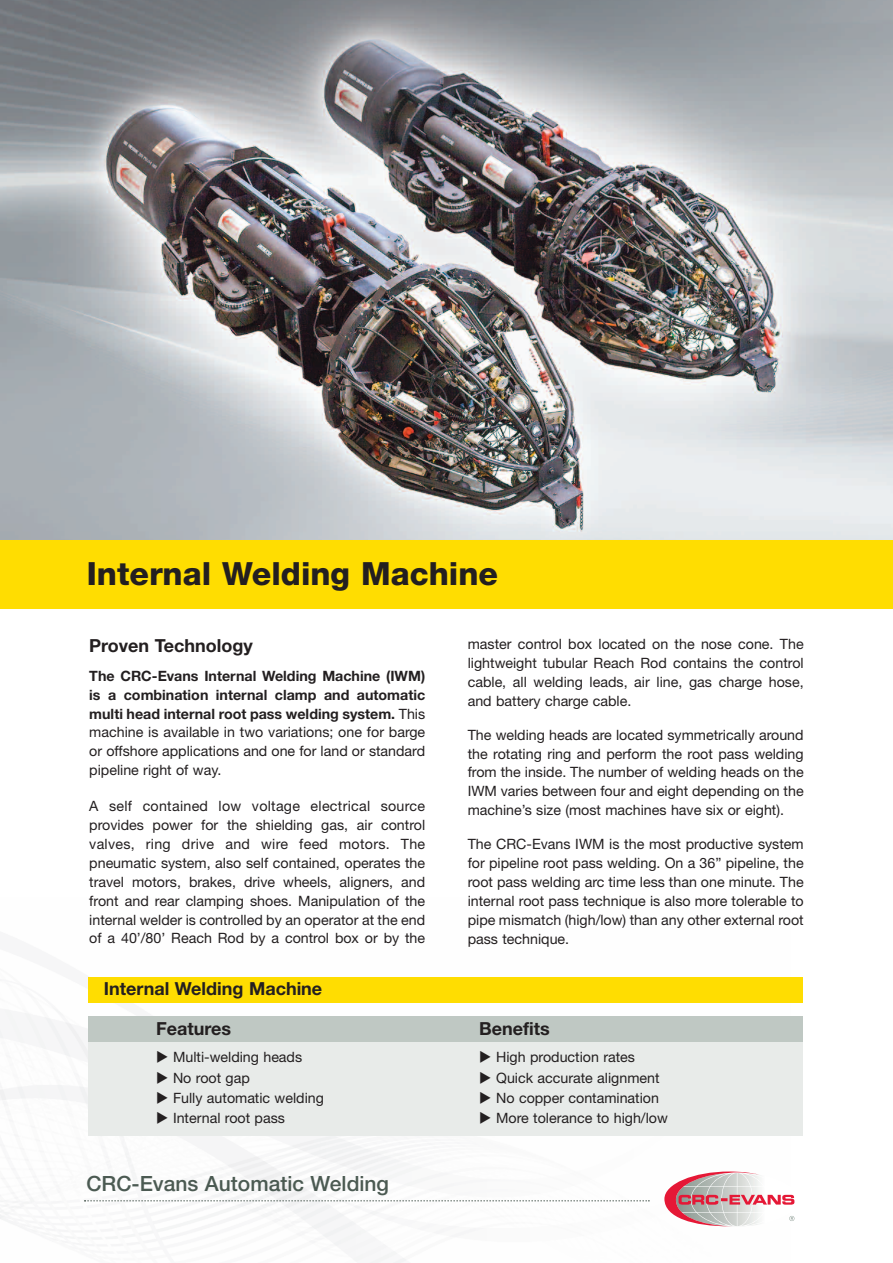
<style>
.page{position:relative;width:893px;height:1263px;background:#fff}
.page>*{position:absolute;margin:0;border:0;box-sizing:border-box;transform-origin:0 0}
.t1{font:800 31.95px "Helvetica Neue LT";color:#231f20}
.t2{font:500 21px "Helvetica Neue LT";color:#4b5a52}
.t3{font:700 18px "Helvetica Neue LT";color:#231f20}
.t4{font:14.25px/18.9px "Helvetica Neue LT";color:#231f20;text-align:justify}
.t5{font:700 14.25px/18.9px "Helvetica Neue LT";color:#231f20;text-align:justify}
.s1{font-weight:400}
</style>
<div class="page">
<img style="left:0;top:1009px;width:791px;height:254px">
<img style="left:0;top:0;width:893px;height:540px">
<div style="left:0;top:540px;width:893px;height:68px;background:#ffdd01"></div>
<svg style="left:84px;top:1200px;width:566px;height:1px"></svg>
<svg style="left:664px;top:1171px;width:130px;height:56px"></svg>
<div style="left:88px;top:1037px;width:715px;height:98px;background:#e8ebe9"></div>
<div style="left:88px;top:977px;width:715px;height:26px;background:#ffdd01"></div>
<div style="left:88px;top:1016px;width:715px;height:25px;background:#bfc8c3"></div>
<h1 class="t1" style="left:87px;top:562px;width:413px">Internal Welding Machine</h1>
<p class="t3" style="left:89px;top:639px;width:165px">Proven Technology</p>
<p class="t5" style="left:89px;top:667px;width:337px">The CRC-Evans Internal Welding Machine (IWM) is a combination internal clamp and automatic multi head internal root pass welding system. <span class="s1">This machine is available in two variations; one for barge or offshore applications and one for land or standard pipeline right of way.</span></p>
<p class="t4" style="left:89px;top:798px;width:337px">A self contained low voltage electrical source provides power for the shielding gas, air control valves, ring drive and wire feed motors. The pneumatic system, also self contained, operates the travel motors, brakes, drive wheels, aligners, and front and rear clamping shoes. Manipulation of the internal welder is controlled by an operator at the end of a 40’/80’ Reach Rod by a control box or by the</p>
<p class="t4" style="left:468px;top:636px;width:337px">master control box located on the nose cone. The lightweight tubular Reach Rod contains the control cable, all welding leads, air line, gas charge hose, and battery charge cable.</p>
<p class="t4" style="left:468px;top:726px;width:337px">The welding heads are located symmetrically around the rotating ring and perform the root pass welding from the inside. The number of welding heads on the IWM varies between four and eight depending on the machine’s size (most machines have six or eight).</p>
<p class="t4" style="left:468px;top:836px;width:337px">The CRC-Evans IWM is the most productive system for pipeline root pass welding. On a 36” pipeline, the root pass welding arc time less than one minute. The internal root pass technique is also more tolerable to pipe mismatch (high/low) than any other external root pass technique.</p>
<p class="t3" style="left:104px;top:982px;width:220px">Internal Welding Machine</p>
<p class="t3" style="left:156px;top:1022px;width:77px">Features</p>
<p class="t3" style="left:479px;top:1022px;width:72px">Benefits</p>
<p class="t4" style="left:156px;top:1049px;width:148px">◆ Multi-welding heads</p>
<p class="t4" style="left:479px;top:1049px;width:157px">◆ High production rates</p>
<p class="t4" style="left:156px;top:1069px;width:95px">◆ No root gap</p>
<p class="t4" style="left:479px;top:1069px;width:182px">◆ Quick accurate alignment</p>
<p class="t4" style="left:156px;top:1090px;width:169px">◆ Fully automatic welding</p>
<p class="t4" style="left:479px;top:1090px;width:181px">◆ No copper contamination</p>
<p class="t4" style="left:156px;top:1110px;width:130px">◆ Internal root pass</p>
<p class="t4" style="left:479px;top:1110px;width:190px">◆ More tolerance to high/low</p>
<h2 class="t2" style="left:86px;top:1176px;width:304px">CRC-Evans Automatic Welding</h2>
</div>
